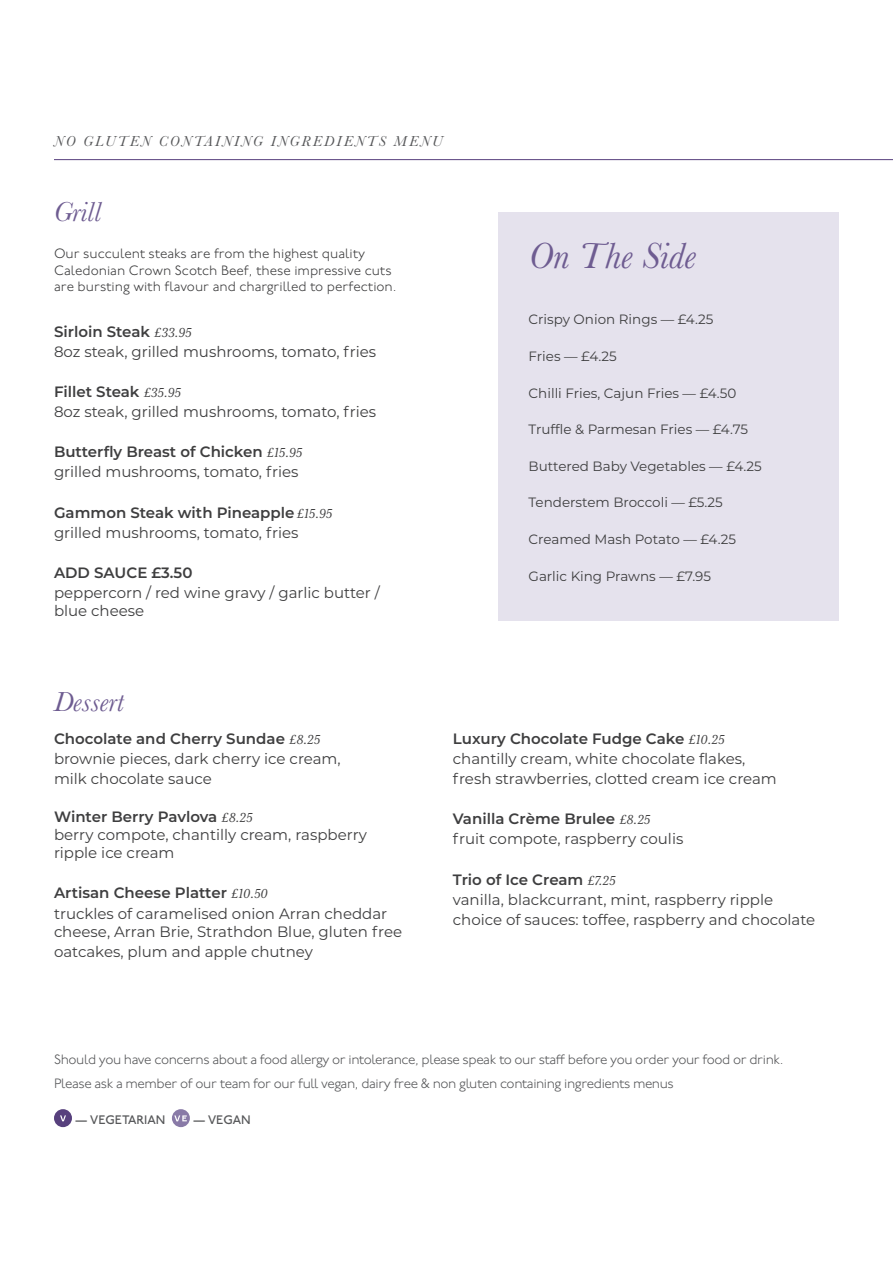
<style>
.page{position:relative;width:893px;height:1263px;background:#fff}
.page>*{position:absolute;margin:0;border:0;box-sizing:border-box;transform-origin:0 0}
.t1{font:italic 37.8px "Baskerville";color:#6e5c91}
.t2{font:italic 28.5px "Baskerville";color:#6e5c91}
.t3{font:15px/18px "Montserrat";color:#3e3e3f}
.t4{font:600 15px "Montserrat";color:#3e3e3f}
.t5{font:italic 15px "Baskerville";letter-spacing:.14em;color:#57585a}
.t6{font:300 13.5px/24px "P22 Underground";letter-spacing:-.03em;color:#57585a}
.t7{font:13.5px "Montserrat";color:#3e3e3f}
.t8{font:300 13.5px/16.5px "P22 Underground";color:#3e3e3f}
.t9{font:500 12.3px "P22 Underground";color:#57585a}
.s1{font-family:"Mrs Eaves XL Serif Nar OT";font-weight:400;font-style:italic}
</style>
<div class="page">
<hr style="left:54px;top:159px;width:839px;height:1px;background:#57407d">
<div style="left:54px;top:1109px;width:18px;height:18px;background:#57407d;border-radius:50%"></div>
<svg style="left:60px;top:1115px;width:6px;height:6px"></svg>
<div style="left:172px;top:1109px;width:18px;height:18px;background:#897aa7;border-radius:50%"></div>
<svg style="left:174px;top:1115px;width:13px;height:6px"></svg>
<div style="left:499px;top:212px;width:340px;height:408px;background:#e5e2ed"></div>
<p class="t5" style="left:54px;top:131px;width:390px">NO GLUTEN CONTAINING INGREDIENTS MENU</p>
<p class="t2" style="left:54px;top:193px;width:48px">Grill</p>
<p class="t8" style="left:54px;top:246px;width:344px">Our succulent steaks are from the highest quality<br>Caledonian Crown Scotch Beef, these impressive cuts are bursting with flavour and chargrilled to perfection.</p>
<p class="t4" style="left:54px;top:321px;width:139px">Sirloin Steak <span class="s1">£33.95</span></p>
<p class="t3" style="left:54px;top:342px;width:324px">8oz steak, grilled mushrooms, tomato, fries</p>
<p class="t4" style="left:54px;top:381px;width:128px">Fillet Steak <span class="s1">£35.95</span></p>
<p class="t3" style="left:54px;top:402px;width:324px">8oz steak, grilled mushrooms, tomato, fries</p>
<p class="t4" style="left:54px;top:441px;width:250px">Butterfly Breast of Chicken <span class="s1">£15.95</span></p>
<p class="t3" style="left:54px;top:463px;width:246px">grilled mushrooms, tomato, fries</p>
<p class="t4" style="left:54px;top:502px;width:280px">Gammon Steak with Pineapple <span class="s1">£15.95</span></p>
<p class="t3" style="left:54px;top:523px;width:246px">grilled mushrooms, tomato, fries</p>
<p class="t4" style="left:54px;top:562px;width:140px">ADD SAUCE £3.50</p>
<p class="t3" style="left:54px;top:583px;width:327px">peppercorn / red wine gravy / garlic butter / blue cheese</p>
<p class="t1" style="left:529px;top:230px;width:169px">On The Side</p>
<p class="t7" style="left:529px;top:310px;width:186px">Crispy Onion Rings — £4.25</p>
<p class="t7" style="left:529px;top:347px;width:90px">Fries — £4.25</p>
<p class="t7" style="left:529px;top:383px;width:209px">Chilli Fries, Cajun Fries — £4.50</p>
<p class="t7" style="left:529px;top:420px;width:221px">Truffle &amp; Parmesan Fries — £4.75</p>
<p class="t7" style="left:529px;top:457px;width:235px">Buttered Baby Vegetables — £4.25</p>
<p class="t7" style="left:529px;top:493px;width:196px">Tenderstem Broccoli — £5.25</p>
<p class="t7" style="left:529px;top:530px;width:209px">Creamed Mash Potato — £4.25</p>
<p class="t7" style="left:529px;top:567px;width:184px">Garlic King Prawns — £7.95</p>
<p class="t2" style="left:54px;top:683px;width:71px">Dessert</p>
<p class="t4" style="left:54px;top:728px;width:268px">Chocolate and Cherry Sundae <span class="s1">£8.25</span></p>
<p class="t3" style="left:54px;top:749px;width:288px">brownie pieces, dark cherry ice cream,</p>
<p class="t3" style="left:54px;top:769px;width:159px">milk chocolate sauce</p>
<p class="t4" style="left:54px;top:806px;width:200px">Winter Berry Pavlova <span class="s1">£8.25</span></p>
<p class="t3" style="left:54px;top:825px;width:315px">berry compote, chantilly cream, raspberry</p>
<p class="t3" style="left:54px;top:843px;width:122px">ripple ice cream</p>
<p class="t4" style="left:54px;top:882px;width:215px">Artisan Cheese Platter <span class="s1">£10.50</span></p>
<p class="t3" style="left:54px;top:904px;width:350px">truckles of caramelised onion Arran cheddar cheese, Arran Brie, Strathdon Blue, gluten free</p>
<p class="t3" style="left:54px;top:942px;width:260px">oatcakes, plum and apple chutney</p>
<p class="t4" style="left:453px;top:728px;width:273px">Luxury Chocolate Fudge Cake <span class="s1">£10.25</span></p>
<p class="t3" style="left:453px;top:749px;width:294px">chantilly cream, white chocolate flakes,</p>
<p class="t3" style="left:453px;top:769px;width:325px">fresh strawberries, clotted cream ice cream</p>
<p class="t4" style="left:453px;top:808px;width:199px">Vanilla Crème Brulee <span class="s1">£8.25</span></p>
<p class="t3" style="left:453px;top:830px;width:232px">fruit compote, raspberry coulis</p>
<p class="t4" style="left:453px;top:869px;width:164px">Trio of Ice Cream <span class="s1">£7.25</span></p>
<p class="t3" style="left:453px;top:890px;width:322px">vanilla, blackcurrant, mint, raspberry ripple</p>
<p class="t3" style="left:453px;top:910px;width:364px">choice of sauces: toffee, raspberry and chocolate</p>
<p class="t6" style="left:54px;top:1048px;width:731px">Should you have concerns about a food allergy or intolerance, please speak to our staff before you order your food or drink.<br>Please ask a member of our team for our full vegan, dairy free &amp; non gluten containing ingredients menus</p>
<p class="t9" style="left:75px;top:1113px;width:92px">— VEGETARIAN</p>
<p class="t9" style="left:193px;top:1113px;width:59px">— VEGAN</p>
</div>
